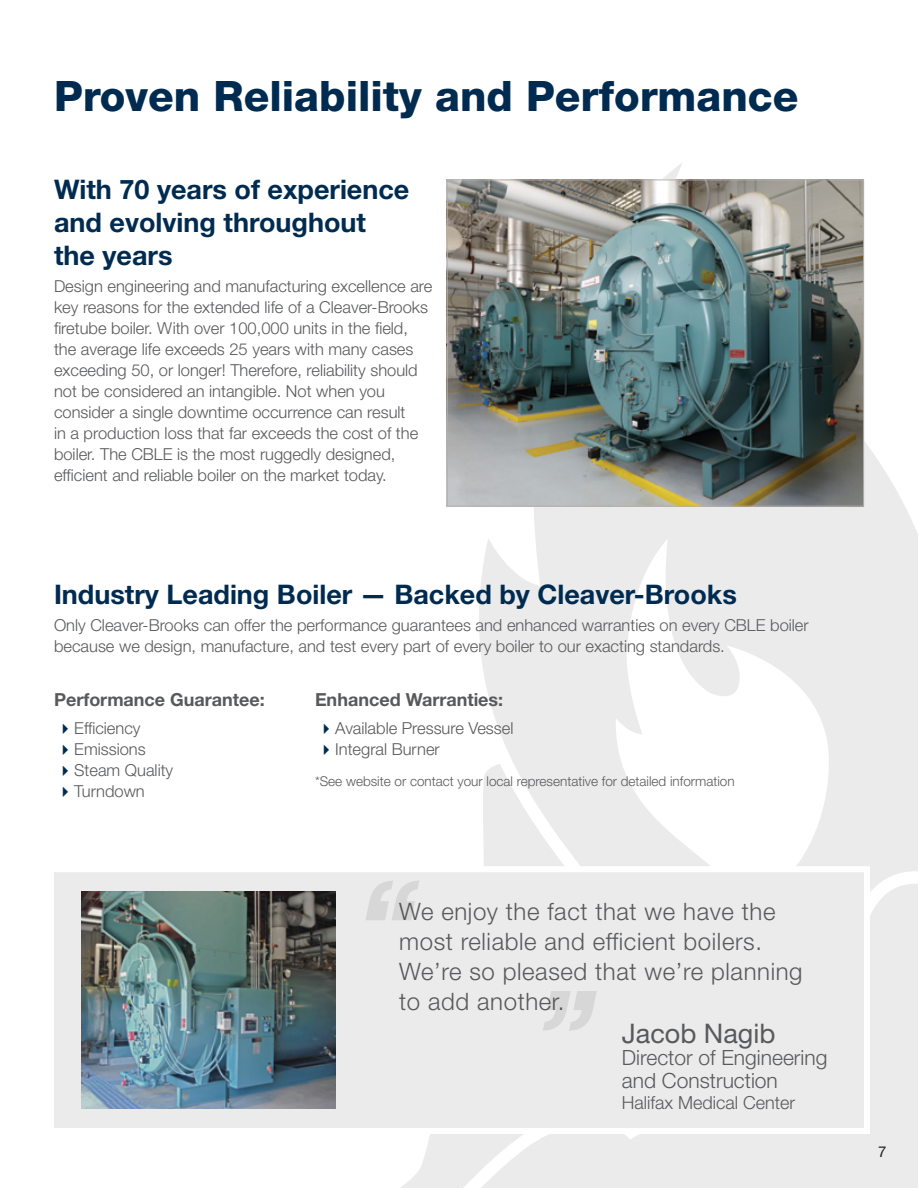
<style>
.page{position:relative;width:918px;height:1188px;background:#fff}
.page>*{position:absolute;margin:0;border:0;box-sizing:border-box;transform-origin:0 0}
.CB_-_Section_Header{font:800 42px "Helvetica Neue LT Std";color:#002b51}
.CB_-_Section_Sub-Hea{font:700 27px/33px "Helvetica Neue LT Std";color:#002b51}
.CB_-_Callout_Quote{font:27px "Helvetica Neue LT Std";color:#58595b}
.CB_-_Callout_Quote-2{font:300 24px/30px "Helvetica Neue LT Std";letter-spacing:.025em;color:#58595b}
.CB_-_Callout_Quote-3{font:300 21px/22.5px "Helvetica Neue LT Std";color:#58595b}
.CB_-_Paragraph_Sub-H{font:700 18px "Helvetica Neue LT Std";color:#58595b}
.CB_-_Callout_Quote-4{font:300 18px "Helvetica Neue LT Std";color:#58595b}
.CB_-_Base_Paragraph{font:300 16.5px/21px "Helvetica Neue LT Std";color:#58595b}
.t1{font:15px "Helvetica Neue LT Std";color:#231f20}
.CB_-_Photo_Caption{font:300 13.5px "Helvetica Neue LT Std";color:#58595b}
</style>
<div class="page">
<svg style="left:400px;top:1134px;width:68px;height:54px;fill:#ebebec"></svg>
<svg style="left:446px;top:163px;width:472px;height:721px;fill:#ebebec"></svg>
<div style="left:468px;top:884px;width:450px;height:304px;background:#ebebec"></div>
<div style="left:48px;top:866px;width:822px;height:268px;background:#ebebec;border:6px solid #fff"></div>
<svg style="left:366px;top:881px;width:53px;height:39px"></svg>
<svg style="left:543px;top:991px;width:54px;height:40px"></svg>
<img style="left:449px;top:182px;width:413px;height:323px">
<div style="left:447px;top:180px;width:417px;height:327px;border:1px solid #b6aeab"></div>
<img style="left:81px;top:892px;width:254px;height:217px">
<p class="CB_-_Section_Header" style="left:54px;top:71px;width:746px">Proven Reliability and Performance</p>
<p class="CB_-_Section_Sub-Hea" style="left:54px;top:172px;width:357px">With 70 years of experience and evolving throughout the years</p>
<p class="CB_-_Base_Paragraph" style="left:54px;top:276px;width:380px">Design engineering and manufacturing excellence are key reasons for the extended life of a Cleaver-Brooks firetube boiler. With over 100,000 units in the field, the average life exceeds 25 years with many cases exceeding 50, or longer! Therefore, reliability should not be considered an intangible. Not when you consider a single downtime occurrence can result<br>in a production loss that far exceeds the cost of the boiler. The CBLE is the most ruggedly designed, efficient and reliable boiler on the market today.</p>
<p class="CB_-_Section_Sub-Hea" style="left:54px;top:577px;width:684px">Industry Leading Boiler — Backed by Cleaver-Brooks</p>
<p class="CB_-_Base_Paragraph" style="left:54px;top:615px;width:756px">Only Cleaver-Brooks can offer the performance guarantees and enhanced warranties on every CBLE boiler because we design, manufacture, and test every part of every boiler to our exacting standards.</p>
<p class="CB_-_Paragraph_Sub-H" style="left:54px;top:688px;width:212px">Performance Guarantee:</p>
<p class="CB_-_Base_Paragraph" style="left:74px;top:717px;width:68px">Efficiency</p>
<p class="CB_-_Base_Paragraph" style="left:74px;top:738px;width:73px">Emissions</p>
<p class="CB_-_Base_Paragraph" style="left:74px;top:759px;width:101px">Steam Quality</p>
<p class="CB_-_Base_Paragraph" style="left:74px;top:780px;width:72px">Turndown</p>
<p class="CB_-_Paragraph_Sub-H" style="left:315px;top:688px;width:190px">Enhanced Warranties:</p>
<p class="CB_-_Base_Paragraph" style="left:335px;top:717px;width:180px">Available Pressure Vessel</p>
<p class="CB_-_Base_Paragraph" style="left:335px;top:738px;width:106px">Integral Burner</p>
<p class="CB_-_Photo_Caption" style="left:315px;top:773px;width:421px">*See website or contact your local representative for detailed information</p>
<p class="CB_-_Callout_Quote-2" style="left:399px;top:896px;width:405px">We enjoy the fact that we have the most reliable and efficient boilers.<br>We’re so pleased that we’re planning to add another.</p>
<p class="CB_-_Callout_Quote" style="left:622px;top:1017px;width:155px">Jacob Nagib</p>
<p class="CB_-_Callout_Quote-3" style="left:622px;top:1046px;width:207px">Director of Engineering and Construction</p>
<p class="CB_-_Callout_Quote-4" style="left:622px;top:1092px;width:175px">Halifax Medical Center</p>
<p class="t1" style="left:878px;top:1142px;width:10px">7</p>
</div>
